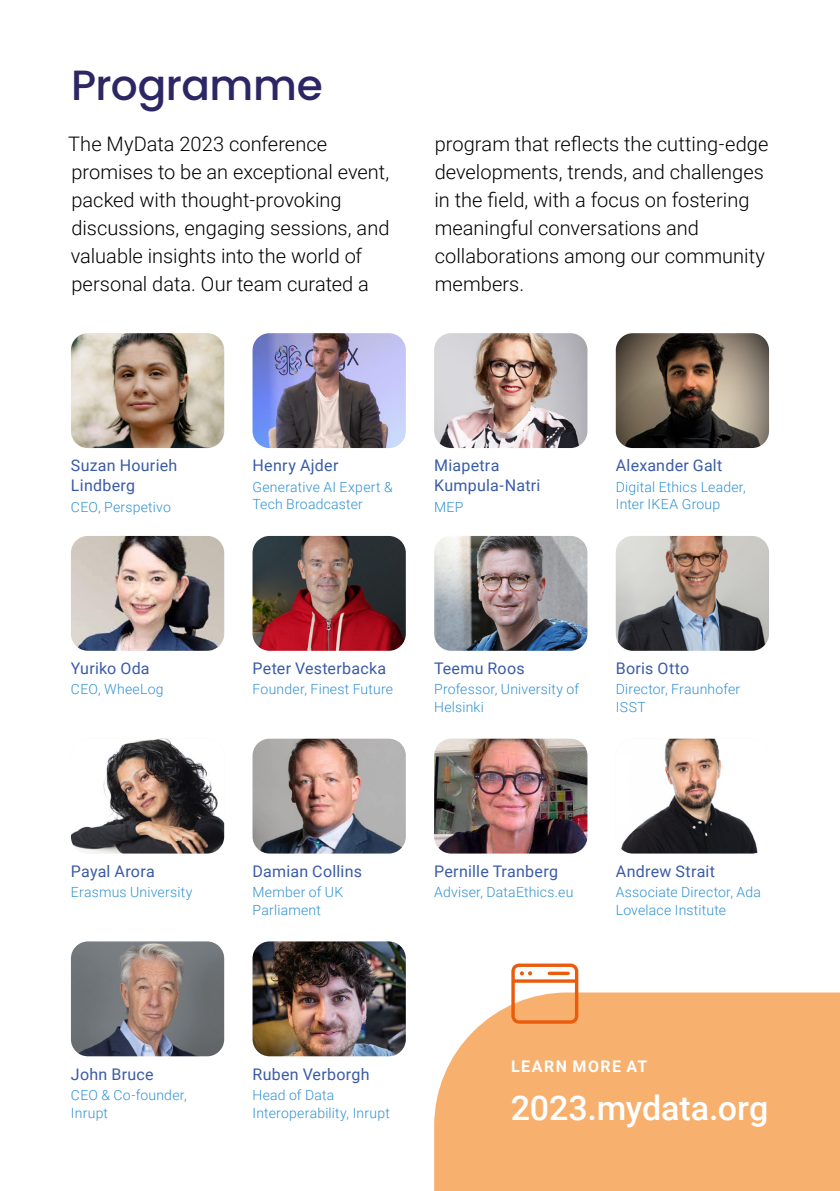
<style>
.page{position:relative;width:840px;height:1191px;background:#fff}
.page>*{position:absolute;margin:0;border:0;box-sizing:border-box;transform-origin:0 0}
.Heading_2{font:500 42.2px "Poppins";letter-spacing:-.01em;color:#2c2664}
.Important{font:500 34px "Roboto";color:#fff}
.t1{font:300 20px/28px "Roboto";color:#000}
.Name{font:16px/20px "Roboto";letter-spacing:.015em;color:#3a5ba7}
.Diminished_Heading{font:700 16px "Roboto";letter-spacing:.09em;color:#fff}
.Role{font:300 14px/17.6px "Roboto";letter-spacing:.015em;color:#3192d0}
</style>
<div class="page">
<div style="left:434px;top:992px;width:405px;height:199px;background:#f8b06e"></div>
<img style="left:71px;top:333px;width:153px;height:115px">
<img style="left:71px;top:536px;width:153px;height:115px">
<img style="left:71px;top:738px;width:153px;height:115px">
<img style="left:71px;top:941px;width:153px;height:115px">
<img style="left:252px;top:333px;width:153px;height:115px">
<img style="left:252px;top:536px;width:153px;height:115px">
<img style="left:252px;top:738px;width:153px;height:115px">
<img style="left:252px;top:941px;width:153px;height:115px">
<img style="left:434px;top:333px;width:153px;height:115px">
<img style="left:434px;top:536px;width:153px;height:115px">
<img style="left:434px;top:738px;width:153px;height:115px">
<img style="left:615px;top:333px;width:153px;height:115px">
<img style="left:615px;top:536px;width:153px;height:115px">
<img style="left:621px;top:738px;width:137px;height:115px">
<svg style="left:511px;top:963px;width:67px;height:60px"></svg>
<h2 class="Heading_2" style="left:71px;top:61px;width:253px">Programme</h2>
<p class="t1" style="left:68px;top:129px;width:323px">The MyData 2023 conference promises to be an exceptional event, packed with thought-provoking discussions, engaging sessions, and valuable insights into the world of personal data. Our team curated a</p>
<p class="t1" style="left:434px;top:129px;width:335px">program that reflects the cutting-edge developments, trends, and challenges in the field, with a focus on fostering meaningful conversations and collaborations among our community members.</p>
<p class="Name" style="left:71px;top:455px;width:108px">Suzan Hourieh<br>Lindberg</p>
<p class="Role" style="left:71px;top:497px;width:101px">CEO, Perspetivo</p>
<p class="Name" style="left:71px;top:658px;width:80px">Yuriko Oda</p>
<p class="Role" style="left:71px;top:680px;width:94px">CEO, WheeLog</p>
<p class="Name" style="left:252px;top:455px;width:87px">Henry Ajder</p>
<p class="Role" style="left:252px;top:477px;width:142px">Generative AI Expert &amp;<br>Tech Broadcaster</p>
<p class="Name" style="left:434px;top:455px;width:108px">Miapetra<br>Kumpula-Natri</p>
<p class="Role" style="left:434px;top:497px;width:31px">MEP</p>
<p class="Name" style="left:615px;top:455px;width:108px">Alexander Galt</p>
<p class="Role" style="left:615px;top:477px;width:131px">Digital Ethics Leader,<br>Inter IKEA Group</p>
<p class="Name" style="left:252px;top:658px;width:135px">Peter Vesterbacka</p>
<p class="Role" style="left:252px;top:680px;width:142px">Founder, Finest Future</p>
<p class="Name" style="left:434px;top:658px;width:92px">Teemu Roos</p>
<p class="Role" style="left:434px;top:680px;width:146px">Professor, University of<br>Helsinki</p>
<p class="Name" style="left:615px;top:658px;width:75px">Boris Otto</p>
<p class="Role" style="left:615px;top:680px;width:126px">Director, Fraunhofer<br>ISST</p>
<p class="Name" style="left:71px;top:860px;width:85px">Payal Arora</p>
<p class="Role" style="left:71px;top:883px;width:123px">Erasmus University</p>
<p class="Name" style="left:71px;top:1063px;width:84px">John Bruce</p>
<p class="Role" style="left:71px;top:1085px;width:117px">CEO &amp; Co-founder,<br>Inrupt</p>
<p class="Name" style="left:252px;top:860px;width:111px">Damian Collins</p>
<p class="Role" style="left:252px;top:883px;width:92px">Member of UK<br>Parliament</p>
<p class="Name" style="left:434px;top:860px;width:125px">Pernille Tranberg</p>
<p class="Role" style="left:434px;top:883px;width:141px">Adviser, DataEthics.eu</p>
<p class="Name" style="left:615px;top:860px;width:101px">Andrew Strait</p>
<p class="Role" style="left:615px;top:883px;width:147px">Associate Director, Ada<br>Lovelace Institute</p>
<p class="Name" style="left:252px;top:1063px;width:118px">Ruben Verborgh</p>
<p class="Role" style="left:252px;top:1085px;width:139px">Head of Data<br>Interoperability, Inrupt</p>
<p class="Diminished_Heading" style="left:511px;top:1055px;width:138px">LEARN MORE AT</p>
<p class="Important" style="left:510px;top:1084px;width:259px">2023.mydata.org</p>
</div>
